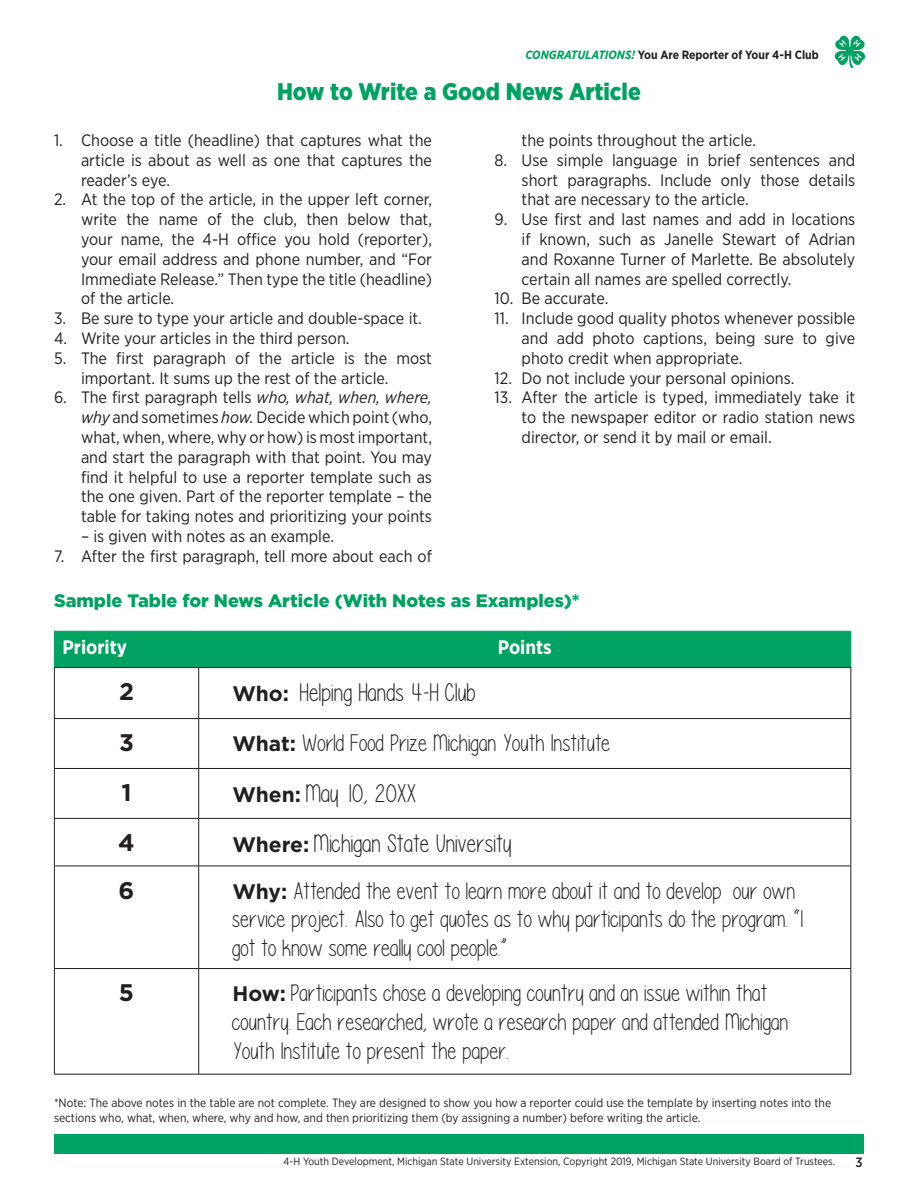
<style>
.page{position:relative;width:918px;height:1188px;background:#fff}
.page>*{position:absolute;margin:0;border:0;box-sizing:border-box;transform-origin:0 0}
.gp-body{font:25.5px "Please write me a song";color:#231f20}
.gp-body-2{font:24px/28.8px "Please write me a song";color:#231f20}
.Header_1{font:900 24px "Gotham Narrow";color:#00a261}
.gp-body-3{font:700 24px "Gotham";color:#231f20}
.gp-body-4{font:700 19.5px "Gotham Narrow";color:#fff}
.Header_2{font:900 18px "Gotham";color:#00a261}
.t1{font:16.5px/19.8px "Gotham Narrow";color:#231f20;text-align:justify}
.t2{font:500 13.5px "Gotham Narrow";color:#231f20}
.t3{font:12px/14.4px "Gotham Narrow";color:#231f20}
.t4{font:700 12px "Gotham Narrow";color:#231f20}
.t5{font:10.5px "Gotham Narrow";color:#231f20}
.s1{font-style:italic;color:#00a261}
.s2{font-style:italic}
.s3{font-family:"Gotham";font-weight:700;font-size:21px}
</style>
<div class="page">
<svg style="left:834px;top:35px;width:32px;height:33px"></svg>
<div style="left:54px;top:1134px;width:810px;height:19px;background:#00a261"></div>
<div style="left:55px;top:632px;width:795px;height:35px;background:#00a261"></div>
<hr style="left:54px;top:631px;width:145px;height:1px;background:#00a261">
<hr style="left:54px;top:632px;width:1px;height:35px;background:#00a261">
<hr style="left:199px;top:631px;width:652px;height:1px;background:#00a261">
<hr style="left:198px;top:632px;width:1px;height:35px;background:#00a261">
<hr style="left:850px;top:632px;width:1px;height:35px;background:#00a261">
<hr style="left:54px;top:667px;width:145px;height:1px;background:#231f20">
<hr style="left:54px;top:668px;width:1px;height:50px;background:#231f20">
<hr style="left:199px;top:667px;width:652px;height:1px;background:#231f20">
<hr style="left:198px;top:668px;width:1px;height:50px;background:#231f20">
<hr style="left:851px;top:668px;width:1px;height:50px;background:#231f20">
<hr style="left:54px;top:718px;width:145px;height:1px;background:#231f20">
<hr style="left:54px;top:719px;width:1px;height:49px;background:#231f20">
<hr style="left:199px;top:718px;width:652px;height:1px;background:#231f20">
<hr style="left:198px;top:719px;width:1px;height:49px;background:#231f20">
<hr style="left:851px;top:719px;width:1px;height:49px;background:#231f20">
<hr style="left:54px;top:768px;width:145px;height:1px;background:#231f20">
<hr style="left:54px;top:769px;width:1px;height:49px;background:#231f20">
<hr style="left:199px;top:768px;width:652px;height:1px;background:#231f20">
<hr style="left:198px;top:769px;width:1px;height:49px;background:#231f20">
<hr style="left:851px;top:769px;width:1px;height:49px;background:#231f20">
<hr style="left:54px;top:818px;width:145px;height:1px;background:#231f20">
<hr style="left:54px;top:819px;width:1px;height:47px;background:#231f20">
<hr style="left:199px;top:818px;width:652px;height:1px;background:#231f20">
<hr style="left:198px;top:819px;width:1px;height:47px;background:#231f20">
<hr style="left:851px;top:819px;width:1px;height:47px;background:#231f20">
<hr style="left:54px;top:866px;width:145px;height:1px;background:#231f20">
<hr style="left:54px;top:866px;width:1px;height:102px;background:#231f20">
<hr style="left:199px;top:866px;width:652px;height:1px;background:#231f20">
<hr style="left:198px;top:866px;width:1px;height:102px;background:#231f20">
<hr style="left:851px;top:866px;width:1px;height:102px;background:#231f20">
<hr style="left:54px;top:968px;width:145px;height:1px;background:#231f20">
<hr style="left:54px;top:969px;width:1px;height:105px;background:#231f20">
<hr style="left:199px;top:968px;width:652px;height:1px;background:#231f20">
<hr style="left:198px;top:969px;width:1px;height:105px;background:#231f20">
<hr style="left:851px;top:969px;width:1px;height:105px;background:#231f20">
<hr style="left:54px;top:1074px;width:145px;height:1px;background:#231f20">
<hr style="left:199px;top:1074px;width:652px;height:1px;background:#231f20">
<p class="t4" style="left:525px;top:47px;width:295px"><span class="s1">CONGRATULATIONS!</span> You Are Reporter of Your 4-H Club</p>
<p class="Header_1" style="left:277px;top:76px;width:365px">How to Write a Good News Article</p>
<p class="t1" style="left:81px;top:130px;width:353px;text-indent:-27px">1. Choose a title (headline) that captures what the article is about as well as one that captures the reader’s eye.</p>
<p class="t1" style="left:81px;top:189px;width:353px;text-indent:-27px">2. At the top of the article, in the upper left corner, write the name of the club, then below that, your name, the 4-H office you hold (reporter), your email address and phone number, and “For Immediate Release.” Then type the title (headline) of the article.</p>
<p class="t1" style="left:54px;top:308px;width:369px">3. Be sure to type your article and double-space it.</p>
<p class="t1" style="left:54px;top:328px;width:297px">4. Write your articles in the third person.</p>
<p class="t1" style="left:81px;top:348px;width:352px;text-indent:-27px">5. The first paragraph of the article is the most important. It sums up the rest of the article.</p>
<p class="t1" style="left:81px;top:387px;width:353px;text-indent:-27px">6. The first paragraph tells <span class="s2">who, what, when, where, why</span> and sometimes <span class="s2">how.</span> Decide which point (who, what, when, where, why or how) is most important, and start the paragraph with that point. You may find it helpful to use a reporter template such as the one given. Part of the reporter template – the table for taking notes and prioritizing your points</p>
<p class="t1" style="left:81px;top:526px;width:255px">– is given with notes as an example.</p>
<p class="t1" style="left:54px;top:546px;width:380px">7. After the first paragraph, tell more about each of</p>
<p class="t1" style="left:522px;top:130px;width:236px">the points throughout the article.</p>
<p class="t1" style="left:522px;top:150px;width:335px;text-indent:-27px">8. Use simple language in brief sentences and short paragraphs. Include only those details that are necessary to the article.</p>
<p class="t1" style="left:522px;top:209px;width:335px;text-indent:-27px">9. Use first and last names and add in locations if known, such as Janelle Stewart of Adrian and Roxanne Turner of Marlette. Be absolutely certain all names are spelled correctly.</p>
<p class="t1" style="left:495px;top:288px;width:115px">10. Be accurate.</p>
<p class="t1" style="left:522px;top:308px;width:335px;text-indent:-27px">11. Include good quality photos whenever possible and add photo captions, being sure to give photo credit when appropriate.</p>
<p class="t1" style="left:495px;top:368px;width:301px">12. Do not include your personal opinions.</p>
<p class="t1" style="left:522px;top:387px;width:335px;text-indent:-27px">13. After the article is typed, immediately take it to the newspaper editor or radio station news director, or send it by mail or email.</p>
<p class="Header_2" style="left:54px;top:588px;width:527px">Sample Table for News Article (With Notes as Examples)*</p>
<p class="gp-body-4" style="left:62px;top:634px;width:66px">Priority</p>
<p class="gp-body-4" style="left:498px;top:634px;width:56px">Points</p>
<p class="gp-body-3" style="left:119px;top:676px;width:16px">2</p>
<p class="gp-body" style="left:232px;top:680px;width:245px"><span class="s3">Who:</span> Helping Hands 4-H Club</p>
<p class="gp-body-3" style="left:119px;top:727px;width:16px">3</p>
<p class="gp-body-2" style="left:232px;top:729px;width:380px"><span class="s3">What:</span> World Food Prize Michigan Youth Institute</p>
<p class="gp-body-3" style="left:121px;top:777px;width:12px">1</p>
<p class="gp-body" style="left:232px;top:781px;width:186px"><span class="s3">When:</span> May 10, 20XX</p>
<p class="gp-body-3" style="left:118px;top:827px;width:18px">4</p>
<p class="gp-body" style="left:232px;top:830px;width:281px"><span class="s3">Where:</span> Michigan State University</p>
<p class="gp-body-3" style="left:119px;top:874px;width:17px">6</p>
<p class="gp-body-2" style="left:232px;top:876px;width:573px"><span class="s3">Why:</span> Attended the event to learn more about it and to develop our own service project. Also to get quotes as to why participants do the program. “I got to know some really cool people.”</p>
<p class="gp-body-3" style="left:119px;top:977px;width:17px">5</p>
<p class="gp-body-2" style="left:232px;top:979px;width:558px"><span class="s3">How:</span> Participants chose a developing country and an issue within that country. Each researched, wrote a research paper and attended Michigan<br>Youth Institute to present the paper.</p>
<p class="t3" style="left:54px;top:1096px;width:779px">*Note: The above notes in the table are not complete. They are designed to show you how a reporter could use the template by inserting notes into the sections who, what, when, where, why and how, and then prioritizing them (by assigning a number) before writing the article.</p>
<p class="t5" style="left:284px;top:1154px;width:553px">4-H Youth Development, Michigan State University Extension, Copyright 2019, Michigan State University Board of Trustees.</p>
<p class="t2" style="left:855px;top:1154px;width:9px">3</p>
</div>
